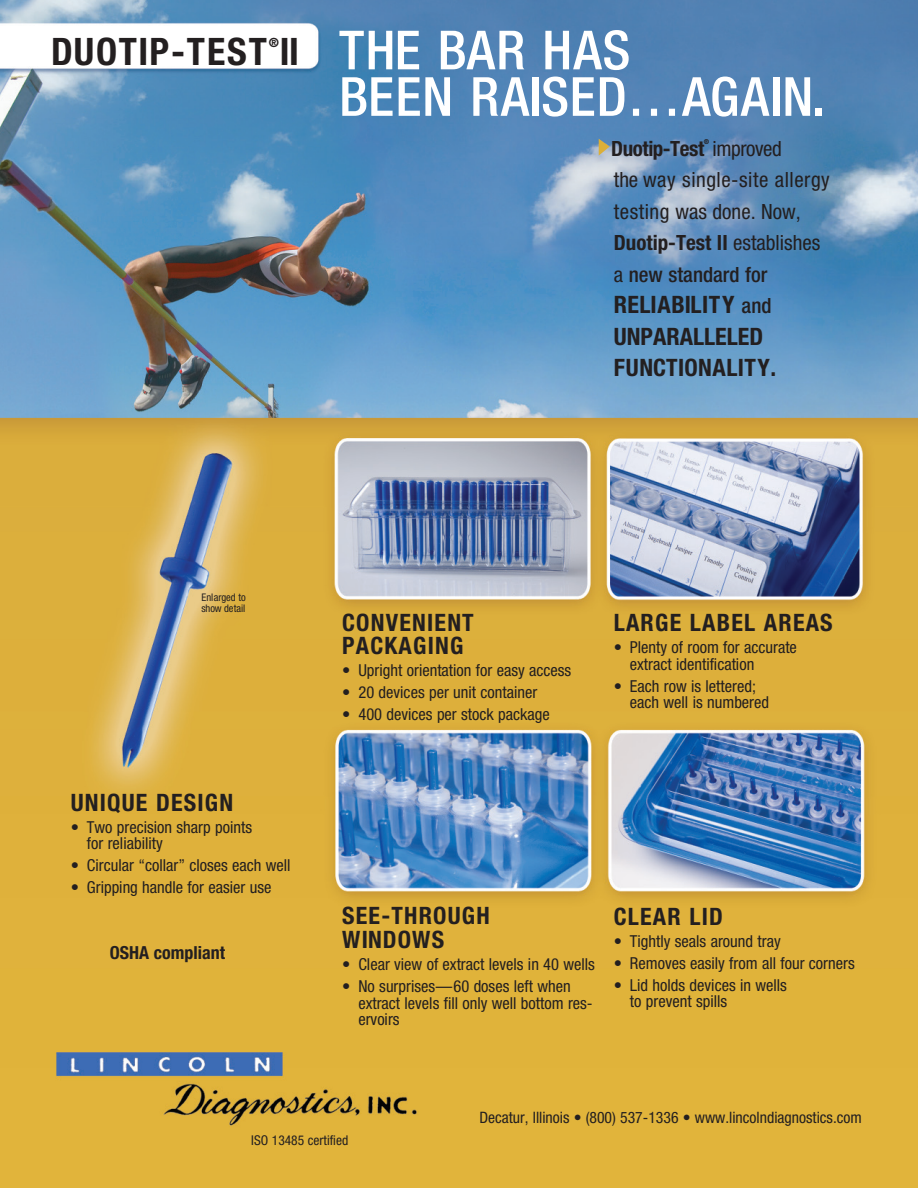
<style>
.page{position:relative;width:918px;height:1188px;background:#fff}
.page>*{position:absolute;margin:0;border:0;box-sizing:border-box;transform-origin:0 0}
.sub{font:500 condensed 54px/46.5px "Helvetica Neue";letter-spacing:.015em;color:#fff}
.sub-2{font:700 condensed 37.95px "Helvetica Neue";letter-spacing:.05em;color:#231f20}
.sub-3{font:700 condensed 24px/22.5px "Helvetica Neue";letter-spacing:.05em;color:#231f20}
.sub-4{font:700 condensed 24px/31.5px "Helvetica Neue";letter-spacing:.005em;color:#231f20}
.t1{font:condensed 21px/31.5px "Helvetica Neue";letter-spacing:.025em;color:#231f20}
.t2{font:700 condensed 21px "Helvetica Neue";letter-spacing:-.02em;color:#231f20}
.t3{font:700 condensed 18px "Helvetica Neue";color:#231f20}
.body{font:condensed 16.5px/16.5px "Helvetica Neue";color:#231f20}
.t4{font:condensed 15.75px "Helvetica Neue";color:#231f20}
.t5{font:condensed 13.5px "Helvetica Neue";color:#231f20}
.sub-5{font:700 condensed 12.75px "Helvetica Neue";color:#231f20}
.t6{font:condensed 10.5px/10.5px "Helvetica Neue";letter-spacing:-.005em;color:#231f20}
.t7{font:700 condensed 6.75px "Helvetica Neue";color:#231f20}
.s1{font-weight:700}
.s2{font-weight:500}
.s3{font-weight:500;font-size:21px}
.s4{font-weight:400}
</style>
<div class="page">
<img style="left:0;top:0;width:918px;height:1188px">
<svg style="left:599px;top:139px;width:11px;height:17px"></svg>
<p class="sub-2" style="left:51px;top:28px;width:210px">DUOTIP-TEST</p>
<p class="sub-5" style="left:269px;top:35px;width:12px">®</p>
<p class="sub-2" style="left:280px;top:28px;width:21px">II</p>
<p class="sub" style="left:339px;top:26px;width:487px">THE BAR HAS<br>BEEN RAISED…AGAIN.</p>
<p class="t7" style="left:704px;top:137px;width:7px">®</p>
<p class="t1" style="left:614px;top:164px;width:217px">the way single-site allergy testing was done. Now,<br><span class="s1">DUOTIP-TEST II</span> establishes a <span class="s2">NEW STANDARD FOR</span></p>
<p class="sub-4" style="left:614px;top:288px;width:164px">RELIABILITY <span class="s3">AND<br></span>UNPARALLELED<br>FUNCTIONALITY.</p>
<p class="t2" style="left:611px;top:135px;width:172px">DUOTIP-TEST <span class="s4">improved</span></p>
<p class="t6" style="left:201px;top:592px;width:46px">Enlarged to show detail</p>
<p class="sub-3" style="left:71px;top:791px;width:164px">UNIQUE DESIGN</p>
<p class="body" style="left:87px;top:819px;width:167px;text-indent:-16px">• Two precision sharp points for reliability</p>
<p class="body" style="left:71px;top:857px;width:221px">• Circular “collar” closes each well</p>
<p class="body" style="left:71px;top:879px;width:202px">• Gripping handle for easier use</p>
<p class="t3" style="left:110px;top:942px;width:11px">OSHA</p>
<p class="t3" style="left:154px;top:942px;width:73px">COMPLIANT</p>
<p class="sub-3" style="left:342px;top:611px;width:129px">CONVENIENT<br>PACKAGING</p>
<p class="body" style="left:342px;top:662px;width:231px">• Upright orientation for easy access</p>
<p class="body" style="left:342px;top:684px;width:197px">• 20 devices per unit container</p>
<p class="body" style="left:342px;top:705px;width:209px">• 400 devices per stock package</p>
<p class="sub-3" style="left:614px;top:611px;width:221px">LARGE LABEL AREAS</p>
<p class="body" style="left:630px;top:639px;width:169px;text-indent:-16px">• Plenty of room for accurate extract identification</p>
<p class="body" style="left:630px;top:678px;width:141px;text-indent:-16px">• Each row is lettered; each well is numbered</p>
<p class="sub-3" style="left:342px;top:903px;width:149px;line-height:24px">SEE-THROUGH<br>WINDOWS</p>
<p class="body" style="left:342px;top:956px;width:254px">• Clear view of extract levels in 40 wells</p>
<p class="body" style="left:358px;top:978px;width:236px;text-indent:-16px">• No surprises—60 doses left when extract levels fill only well bottom res&shy;ervoirs</p>
<p class="sub-3" style="left:614px;top:905px;width:88px">CLEAR LID</p>
<p class="body" style="left:614px;top:933px;width:168px">• Tightly seals around tray</p>
<p class="body" style="left:614px;top:955px;width:243px">• Removes easily from all four corners</p>
<p class="body" style="left:630px;top:976px;width:159px;text-indent:-16px">• Lid holds devices in wells to prevent spills</p>
<p class="t4" style="left:479px;top:1109px;width:384px">Decatur, Illinois • (800) 537-1336 • www.lincolndiagnostics.com</p>
<p class="t5" style="left:251px;top:1132px;width:99px">ISO 13485 certified</p>
</div>
